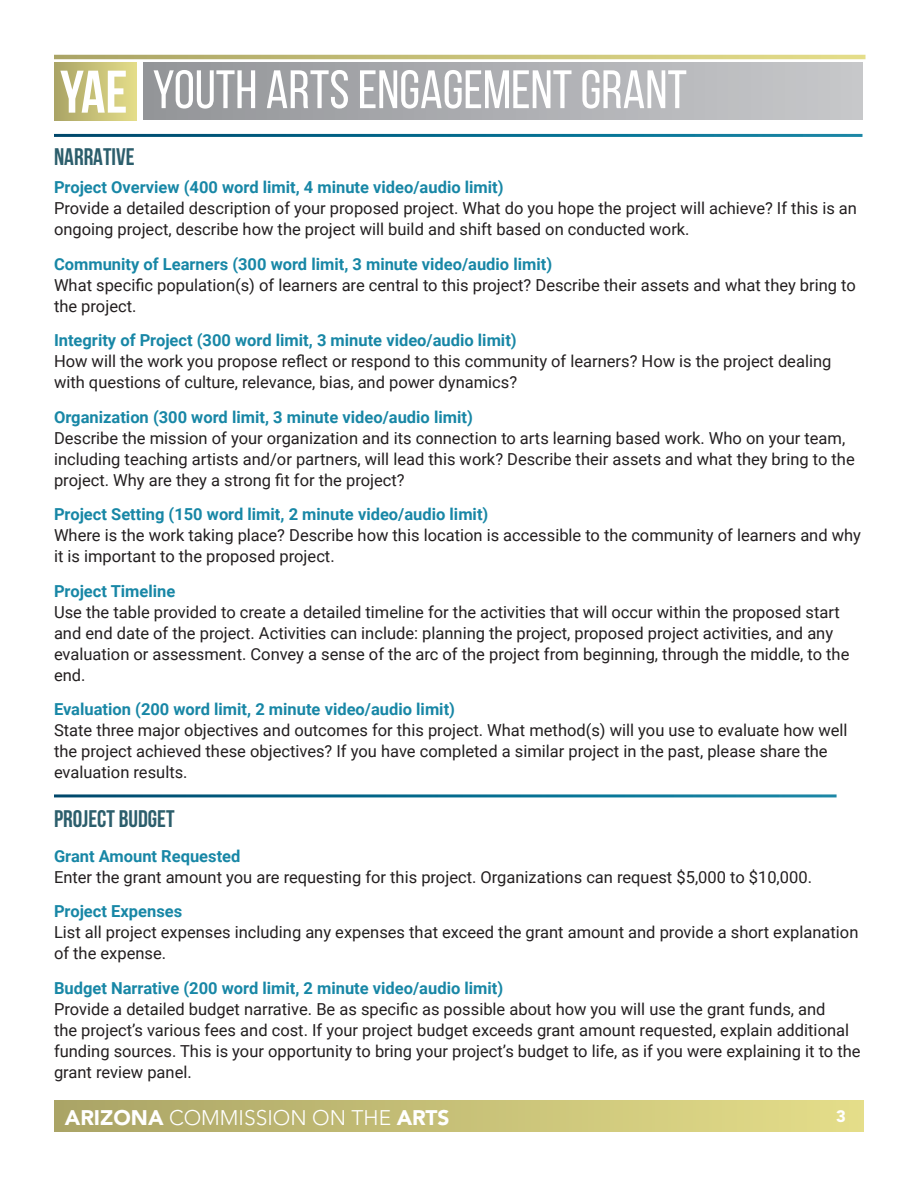
<style>
.page{position:relative;width:918px;height:1188px;background:#fff}
.page>*{position:absolute;margin:0;border:0;box-sizing:border-box;transform-origin:0 0}
.t1{font:54px "Bebas Neue";color:#fff}
.Header_3{font:700 24px "Bebas Neue";color:#2c5e6c}
.t2{font:300 21px "Avenir LT Std";color:#fff}
.Body_1{font:16.5px/21px "Roboto";color:#231f20}
.Header_5{font:700 16.5px "Roboto";color:#1887a6}
.t3{font:900 16.5px "Avenir LT Std";color:#fff}
.s1{font-weight:700;font-size:60px}
.s2{font-weight:900}
</style>
<div class="page">
<div style="left:55px;top:1101px;width:808px;height:31px;background:linear-gradient(to right,#aaa466,#e4dd8a)"></div>
<svg style="left:54px;top:55px;width:812px;height:4px;background:#c7c077"></svg>
<div style="left:143px;top:63px;width:720px;height:57px;background:linear-gradient(to right,#939598,#c7c8ca)"></div>
<div style="left:54px;top:63px;width:83px;height:57px;background:linear-gradient(to right,#aaa466,#e4dd89)"></div>
<h1 class="t1" style="left:60px;top:60px;width:628px"><span class="s1">YAE</span> YOUTH ARTS ENGAGEMENT GRANT</h1>
<p class="Header_3" style="left:54px;top:144px;width:82px">NARRATIVE</p>
<p class="Header_5" style="left:54px;top:176px;width:451px">Project Overview (400 word limit, 4 minute video/audio limit)</p>
<p class="Body_1" style="left:54px;top:197px;width:805px">Provide a detailed description of your proposed project. What do you hope the project will achieve? If this is an ongoing project, describe how the project will build and shift based on conducted work.</p>
<p class="Header_5" style="left:54px;top:252px;width:500px">Community of Learners (300 word limit, 3 minute video/audio limit)</p>
<p class="Body_1" style="left:54px;top:274px;width:803px">What specific population(s) of learners are central to this project? Describe their assets and what they bring to the project.</p>
<p class="Header_5" style="left:54px;top:329px;width:464px">Integrity of Project (300 word limit, 3 minute video/audio limit)</p>
<p class="Body_1" style="left:54px;top:350px;width:779px">How will the work you propose reflect or respond to this community of learners? How is the project dealing with questions of culture, relevance, bias, and power dynamics?</p>
<p class="Header_5" style="left:54px;top:405px;width:420px">Organization (300 word limit, 3 minute video/audio limit)</p>
<p class="Body_1" style="left:54px;top:427px;width:802px">Describe the mission of your organization and its connection to arts learning based work. Who on your team, including teaching artists and/or partners, will lead this work? Describe their assets and what they bring to the project. Why are they a strong fit for the project?</p>
<p class="Header_5" style="left:54px;top:503px;width:436px">Project Setting (150 word limit, 2 minute video/audio limit)</p>
<p class="Body_1" style="left:54px;top:524px;width:809px">Where is the work taking place? Describe how this location is accessible to the community of learners and why it is important to the proposed project.</p>
<p class="Header_5" style="left:54px;top:579px;width:123px">Project Timeline</p>
<p class="Body_1" style="left:54px;top:601px;width:797px">Use the table provided to create a detailed timeline for the activities that will occur within the proposed start and end date of the project. Activities can include: planning the project, proposed project activities, and any evaluation or assessment. Convey a sense of the arc of the project from beginning, through the middle, to the end.</p>
<p class="Header_5" style="left:54px;top:698px;width:403px">Evaluation (200 word limit, 2 minute video/audio limit)</p>
<p class="Body_1" style="left:54px;top:719px;width:795px">State three major objectives and outcomes for this project. What method(s) will you use to evaluate how well the project achieved these objectives? If you have completed a similar project in the past, please share the evaluation results.</p>
<p class="Header_3" style="left:54px;top:806px;width:122px">PROJECT BUDGET</p>
<p class="Header_5" style="left:54px;top:844px;width:188px">Grant Amount Requested</p>
<p class="Body_1" style="left:54px;top:866px;width:760px">Enter the grant amount you are requesting for this project. Organizations can request $5,000 to $10,000.</p>
<p class="Header_5" style="left:54px;top:900px;width:130px">Project Expenses</p>
<p class="Body_1" style="left:54px;top:921px;width:806px">List all project expenses including any expenses that exceed the grant amount and provide a short explanation of the expense.</p>
<p class="Header_5" style="left:54px;top:976px;width:451px">Budget Narrative (200 word limit, 2 minute video/audio limit)</p>
<p class="Body_1" style="left:54px;top:998px;width:808px">Provide a detailed budget narrative. Be as specific as possible about how you will use the grant funds, and<br>the project’s various fees and cost. If your project budget exceeds grant amount requested, explain additional funding sources. This is your opportunity to bring your project’s budget to life, as if you were explaining it to the grant review panel.</p>
<p class="t2" style="left:65px;top:1106px;width:386px"><span class="s2">ARIZONA</span> COMMISSION ON THE <span class="s2">ARTS</span></p>
<p class="t3" style="left:836px;top:1106px;width:11px">3</p>
</div>
